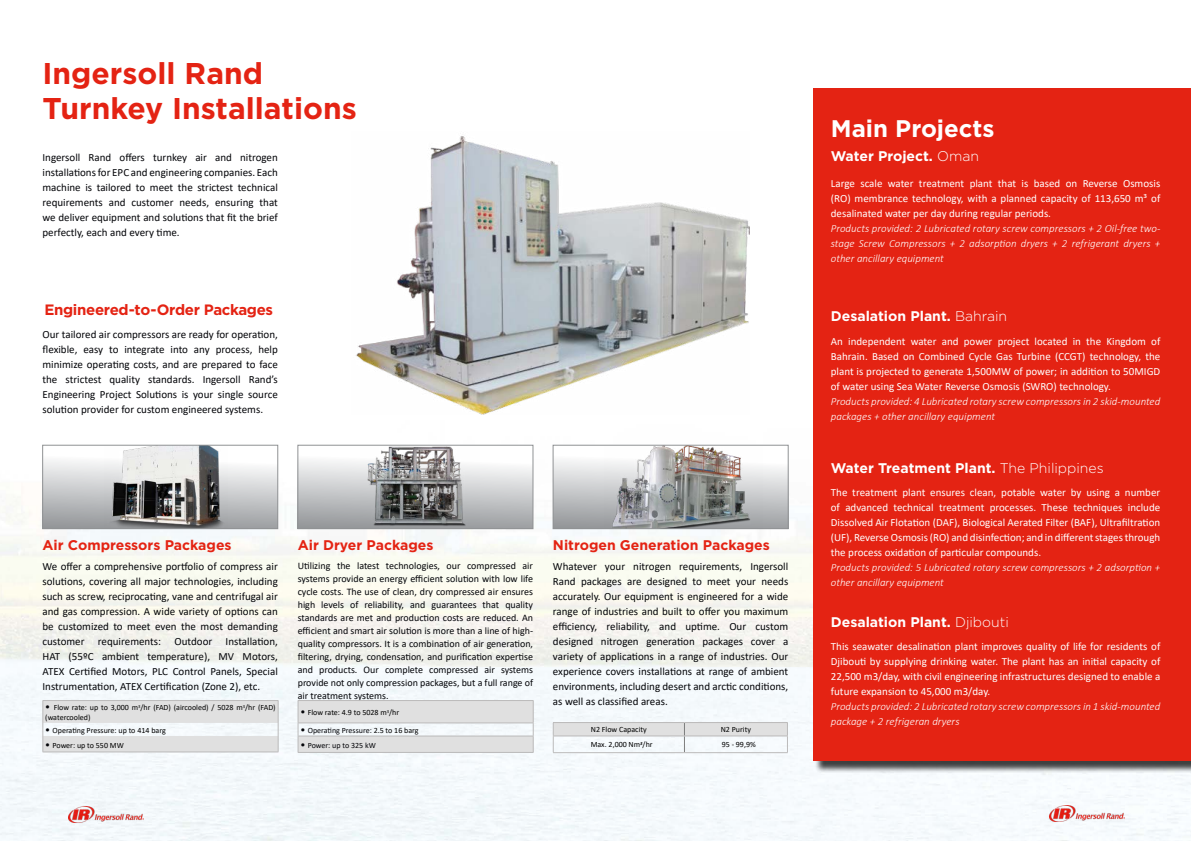
<style>
.page{position:relative;width:1191px;height:842px;background:#fff}
.page>*{position:absolute;margin:0;border:0;box-sizing:border-box;transform-origin:0 0}
.t1{font:700 30px/35px "Gotham";color:#e42313}
.t2{font:700 24px "Gotham";color:#fff}
.t3{font:700 15px "Gotham";letter-spacing:-.025em;color:#e42313}
.t4{font:700 14px "Gotham";color:#fff}
.t5{font:700 14px "Gotham";color:#e42313}
.t6{font:11px/15px "Calibri";color:#030408;text-align:justify}
.t7{font:11px/15px "Calibri";color:#fff;text-align:justify}
.t8{font:italic 300 11px/15px "Calibri";color:#fff}
.t9{font:10px/13px "Calibri";color:#030408;text-align:justify}
.t10{font:8px/10px "Calibri";color:#000}
.t11{font:8px "Calibri";color:#030408}
.t12{font:8px "Calibri";color:#000101}
.s1{font-size:10px;color:#030408}
.s2{font-size:10px}
.s3{color:#000}
.s4{font-weight:300}
</style>
<div class="page">
<img style="left:0;top:226px;width:1191px;height:615px">
<img style="left:351px;top:136px;width:398px;height:279px">
<img style="left:1049px;top:805px;width:75px;height:17px">
<img style="left:68px;top:806px;width:75px;height:17px">
<div style="left:813px;top:88px;width:378px;height:672px;background:#e42313"></div>
<div style="left:43px;top:445px;width:235px;height:84px;background:linear-gradient(to bottom,#fff,#999c9f)"></div>
<img style="left:105px;top:447px;width:122px;height:80px">
<div style="left:43px;top:445px;width:235px;height:84px;border:1px solid #909294"></div>
<svg style="left:43px;top:700px;width:236px;height:52px"></svg>
<hr style="left:43px;top:752px;width:235px;height:1px;background:#bbbaba">
<svg style="left:298px;top:700px;width:236px;height:52px"></svg>
<hr style="left:298px;top:752px;width:235px;height:1px;background:#bbbaba">
<div style="left:298px;top:445px;width:235px;height:84px;background:linear-gradient(to bottom,#fff,#999c9f)"></div>
<img style="left:360px;top:447px;width:119px;height:80px">
<div style="left:298px;top:445px;width:235px;height:84px;border:1px solid #909294"></div>
<svg style="left:553px;top:722px;width:235px;height:30px"></svg>
<hr style="left:553px;top:752px;width:131px;height:1px;background:#bbbaba">
<hr style="left:684px;top:752px;width:103px;height:1px;background:#bbbaba">
<div style="left:553px;top:445px;width:235px;height:84px;background:linear-gradient(to bottom,#fff,#989a9d)"></div>
<img style="left:604px;top:447px;width:159px;height:80px">
<div style="left:553px;top:445px;width:235px;height:84px;border:1px solid #909294"></div>
<h1 class="t1" style="left:43px;top:55px;width:316px">Ingersoll Rand<br>Turnkey Installations</h1>
<p class="t6" style="left:43px;top:150px;width:237px">Ingersoll Rand offers turnkey air and nitrogen installations for EPC and engineering companies. Each machine is tailored to meet the strictest technical requirements and customer needs, ensuring that we deliver equipment and solutions that fit the brief perfectly, each and every time.</p>
<h3 class="t3" style="left:44px;top:300px;width:230px">Engineered-to-Order Packages</h3>
<p class="t6" style="left:43px;top:326px;width:237px">Our tailored air compressors are ready for operation, flexible, easy to integrate into any process, help minimize operating costs, and are prepared to face the strictest quality standards. Ingersoll Rand’s Engineering Project Solutions is your single source solution provider for custom engineered systems.</p>
<p class="t5" style="left:43px;top:536px;width:191px">Air Compressors Packages</p>
<p class="t6" style="left:43px;top:558px;width:237px">We offer a comprehensive portfolio of compress air solutions, covering all major technologies, including such as screw, reciprocating, vane and centrifugal air and gas compression. A wide variety of options can be customized to meet even the most demanding customer requirements: Outdoor Installation, HAT (55ºC ambient temperature), MV Motors, ATEX Certified Motors, PLC Control Panels, Special Instrumentation, ATEX Certification (Zone 2), etc.</p>
<p class="t10" style="left:45px;top:703px;width:232px"><span class="s1">•</span> Flow rate: up to 3,000 m<sup>3</sup>/hr (FAD) (aircooled) / 5028 m<sup>3</sup>/hr (FAD) (watercooled)</p>
<p class="t10" style="left:45px;top:725px;width:122px"><span class="s1">•</span> Operating Pressure: up to 414 barg</p>
<p class="t10" style="left:45px;top:740px;width:80px"><span class="s1">•</span> Power: up to 550 MW</p>
<p class="t5" style="left:298px;top:536px;width:137px">Air Dryer Packages</p>
<p class="t9" style="left:298px;top:559px;width:237px">Utilizing the latest technologies, our compressed air systems provide an energy efficient solution with low life cycle costs. The use of clean, dry compressed air ensures high levels of reliability, and guarantees that quality standards are met and production costs are reduced. An efficient and smart air solution is more than a line of high&shy;quality compressors. It is a combination of air generation, filtering, drying, condensation, and purification expertise and products. Our complete compressed air systems provide not only compression packages, but a full range of air treatment systems.</p>
<p class="t10" style="left:300px;top:708px;width:100px"><span class="s1">•</span> Flow rate: 4.9 to 5028 m<sup>3</sup>/hr</p>
<p class="t11" style="left:300px;top:725px;width:120px"><span class="s2">•</span> Operating Pressure: <span class="s3">2.5 to 16 barg</span></p>
<p class="t11" style="left:300px;top:740px;width:77px"><span class="s2">•</span> Power: up to 325 kW</p>
<p class="t5" style="left:553px;top:536px;width:218px">Nitrogen Generation Packages</p>
<p class="t6" style="left:553px;top:558px;width:237px">Whatever your nitrogen requirements, Ingersoll Rand packages are designed to meet your needs accurately. Our equipment is engineered for a wide range of industries and built to offer you maximum efficiency, reliability, and uptime. Our custom designed nitrogen generation packages cover a variety of applications in a range of industries. Our experience covers installations at range of ambient environments, including desert and arctic conditions, as well as classified areas.</p>
<p class="t12" style="left:591px;top:724px;width:57px">N2 Flow Capacity</p>
<p class="t12" style="left:721px;top:724px;width:32px">N2 Purity</p>
<p class="t10" style="left:591px;top:739px;width:63px">Max. 2,000 Nm<sup>3</sup>/hr</p>
<p class="t10" style="left:721px;top:739px;width:36px">95 - 99,9%</p>
<h2 class="t2" style="left:831px;top:112px;width:165px">Main Projects</h2>
<p class="t4" style="left:831px;top:147px;width:150px">Water Project. <span class="s4">Oman</span></p>
<p class="t7" style="left:831px;top:175px;width:331px">Large scale water treatment plant that is based on Reverse Osmosis (RO) membrance technology, with a planned capacity of 113,650 m³ of desalinated water per day during regular periods.</p>
<p class="t8" style="left:831px;top:221px;width:331px;text-align:justify">Products provided: 2 Lubricated rotary screw compressors + 2 Oil-free two&shy;stage Screw Compressors + 2 adsorption dryers + 2 refrigerant dryers + other ancillary equipment</p>
<p class="t4" style="left:831px;top:307px;width:178px">Desalation Plant. <span class="s4">Bahrain</span></p>
<p class="t7" style="left:831px;top:333px;width:331px">An independent water and power project located in the Kingdom of Bahrain. Based on Combined Cycle Gas Turbine (CCGT) technology, the plant is projected to generate 1,500MW of power; in addition to 50MIGD of water using Sea Water Reverse Osmosis (SWRO) technology.</p>
<p class="t8" style="left:831px;top:393px;width:331px">Products provided: 4 Lubricated rotary screw compressors in 2 skid-mounted packages + other ancillary equipment</p>
<p class="t4" style="left:831px;top:458px;width:274px">Water Treatment Plant. <span class="s4">The Philippines</span></p>
<p class="t7" style="left:831px;top:484px;width:331px">The treatment plant ensures clean, potable water by using a number of advanced technical treatment processes. These techniques include Dissolved Air Flotation (DAF), Biological Aerated Filter (BAF), Ultrafiltration (UF), Reverse Osmosis (RO) and disinfection; and in different stages through the process oxidation of particular compounds.</p>
<p class="t8" style="left:831px;top:559px;width:331px">Products provided: 5 Lubricated rotary screw compressors + 2 adsorption + other ancillary equipment</p>
<p class="t4" style="left:831px;top:613px;width:179px">Desalation Plant. <span class="s4">Djibouti</span></p>
<p class="t7" style="left:831px;top:639px;width:331px">This seawater desalination plant improves quality of life for residents of Djibouti by supplying drinking water. The plant has an initial capacity of 22,500 m3/day, with civil engineering infrastructures designed to enable a future expansion to 45,000 m3/day.</p>
<p class="t8" style="left:831px;top:699px;width:331px">Products provided: 2 Lubricated rotary screw compressors in 1 skid-mounted package + 2 refrigeran dryers</p>
</div>
